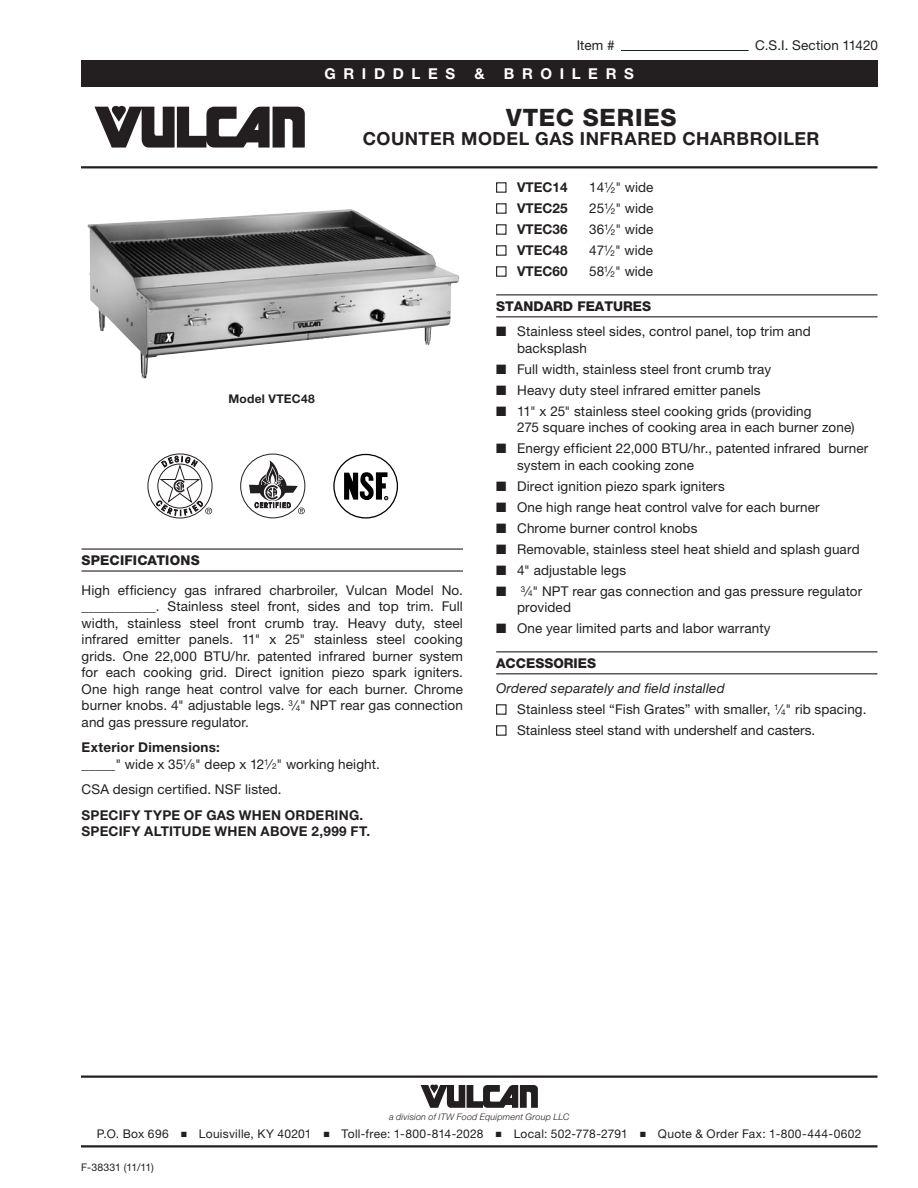
<style>
.page{position:relative;width:918px;height:1188px;background:#fff}
.page>*{position:absolute;margin:0;border:0;box-sizing:border-box;transform-origin:0 0}
.t1{font:800 24px "Helvetica Neue LT Std";letter-spacing:.035em;color:#231f20}
.Title_Sub_1{font:700 18px "Helvetica Neue LT Std";letter-spacing:.03em;color:#231f20}
.t2{font:700 15px "Helvetica Neue LT Std";letter-spacing:.51em;color:#fff}
.Bullet_Solid{font:13.5px/16.5px "Helvetica Neue LT Std";letter-spacing:.01em;color:#231f20}
.Body_1_Align-Justify{font:13.5px/16.5px "Helvetica Neue LT Std";letter-spacing:.01em;color:#231f20;text-align:justify}
.Bullet_Open{font:13.5px "Helvetica Neue LT Std";letter-spacing:.005em;color:#231f20}
.Body_1_Align-Justify-2{font:700 13.5px "Helvetica Neue LT Std";letter-spacing:.015em;color:#231f20}
.Bullet_Open_End{font:13.5px "Helvetica Neue LT Std";color:#231f20}
.Sub_Head_1{font:800 13.5px "Helvetica Neue LT Std";color:#231f20}
.Bullet_Solid_End{font:13.5px "Helvetica Neue LT Std";letter-spacing:.01em;color:#231f20}
.Body_2_Align-Left{font:italic 13.5px "Helvetica Neue LT Std";letter-spacing:.015em;color:#231f20}
.Body_2_Align-Left-2{font:13.5px "Helvetica Neue LT Std";letter-spacing:.01em;color:#231f20}
.Bullet_Open-2{font:700 13.5px "Helvetica Neue LT Std";color:#231f20}
.Bullet_Open_End-2{font:700 13.5px "Helvetica Neue LT Std";color:#231f20}
.t3{font:12px "Helvetica Neue LT Std";letter-spacing:.025em;color:#231f20}
.Note-Image{font:700 12px "Helvetica Neue LT Std";letter-spacing:.02em;color:#231f20}
.t4{font:10.5px "Helvetica Neue LT Std";color:#231f20}
.t5{font:italic 300 9px "Helvetica Neue LT Std";letter-spacing:.02em;color:#231f20}
.s1{font-size:8.1px}
</style>
<div class="page">
<div style="left:81px;top:60px;width:796px;height:27px;background:#231f20"></div>
<hr style="left:81px;top:1076px;width:797px;height:2px;background:#231f20">
<svg style="left:421px;top:1085px;width:117px;height:23px"></svg>
<hr style="left:81px;top:1145px;width:797px;height:3px;background:#231f20">
<svg style="left:94px;top:106px;width:211px;height:42px"></svg>
<hr style="left:81px;top:166px;width:797px;height:2px;background:#231f20">
<hr style="left:621px;top:50px;width:128px;height:1px;background:#231f20">
<hr style="left:496px;top:294px;width:381px;height:1px;background:#231f20">
<hr style="left:496px;top:316px;width:381px;height:1px;background:#231f20">
<hr style="left:496px;top:651px;width:381px;height:1px;background:#231f20">
<hr style="left:496px;top:673px;width:381px;height:1px;background:#231f20">
<div style="left:496px;top:182px;width:11px;height:11px;border:1px solid #231f20"></div>
<div style="left:496px;top:203px;width:11px;height:11px;border:1px solid #231f20"></div>
<div style="left:496px;top:224px;width:11px;height:11px;border:1px solid #231f20"></div>
<div style="left:496px;top:245px;width:11px;height:11px;border:1px solid #231f20"></div>
<div style="left:496px;top:266px;width:11px;height:11px;border:1px solid #231f20"></div>
<div style="left:496px;top:704px;width:11px;height:11px;border:1px solid #231f20"></div>
<div style="left:496px;top:725px;width:11px;height:11px;border:1px solid #231f20"></div>
<hr style="left:82px;top:548px;width:381px;height:2px;background:#231f20">
<hr style="left:82px;top:570px;width:381px;height:2px;background:#231f20">
<div style="left:333px;top:454px;width:65px;height:65px;border:1px solid #000;border-radius:50%"></div>
<svg style="left:344px;top:472px;width:44px;height:28px"></svg>
<svg style="left:148px;top:454px;width:64px;height:64px"></svg>
<div style="left:240px;top:454px;width:65px;height:64px;border:1px solid #231f20;border-radius:50%"></div>
<svg style="left:249px;top:460px;width:56px;height:54px"></svg>
<img style="left:88px;top:209px;width:371px;height:169px">
<p class="Body_1_Align-Justify" style="left:577px;top:37px;width:39px">Item #</p>
<p class="Body_1_Align-Justify" style="left:755px;top:37px;width:124px">C.S.I. Section 11420</p>
<p class="t2" style="left:324px;top:64px;width:132px">GRIDDLES</p>
<p class="t2" style="left:474px;top:64px;width:12px">&amp;</p>
<p class="t2" style="left:504px;top:64px;width:132px">BROILERS</p>
<p class="t1" style="left:506px;top:103px;width:172px">VTEC SERIES</p>
<p class="Title_Sub_1" style="left:363px;top:128px;width:458px">COUNTER MODEL GAS INFRARED CHARBROILER</p>
<p class="Note-Image" style="left:228px;top:391px;width:88px">Model VTEC48</p>
<p class="Sub_Head_1" style="left:82px;top:552px;width:120px">SPECIFICATIONS</p>
<p class="Body_1_Align-Justify" style="left:82px;top:582px;width:383px">High efficiency gas infrared charbroiler, Vulcan Model No. ___________. Stainless steel front, sides and top trim. Full width, stainless steel front crumb tray. Heavy duty, steel infrared emitter panels. 11" x 25" stainless steel cooking grids. One 22,000 BTU/hr. patented infrared burner system for each cooking grid. Direct ignition piezo spark igniters.<br>One high range heat control valve for each burner. Chrome burner knobs. 4" adjustable legs. <sup>3</sup>⁄<span class="s1">4</span>" NPT rear gas connection and gas pressure regulator.</p>
<p class="Body_1_Align-Justify-2" style="left:82px;top:739px;width:140px">Exterior Dimensions:</p>
<p class="Body_1_Align-Justify" style="left:82px;top:756px;width:300px">_____" wide x 35<sup>1</sup>⁄<span class="s1">8</span>" deep x 12<sup>1</sup>⁄<span class="s1">2</span>" working height.</p>
<p class="Body_2_Align-Left-2" style="left:82px;top:781px;width:202px">CSA design certified. NSF listed.</p>
<p class="Body_1_Align-Justify-2" style="left:82px;top:807px;width:283px">SPECIFY TYPE OF GAS WHEN ORDERING.</p>
<p class="Body_1_Align-Justify-2" style="left:82px;top:823px;width:290px">SPECIFY ALTITUDE WHEN ABOVE 2,999 FT.</p>
<p class="Bullet_Open-2" style="left:517px;top:179px;width:52px">VTEC14</p>
<p class="Bullet_Open" style="left:589px;top:179px;width:66px">14<sup>1</sup>⁄<span class="s1">2</span>" wide</p>
<p class="Bullet_Open-2" style="left:517px;top:200px;width:52px">VTEC25</p>
<p class="Bullet_Open" style="left:589px;top:200px;width:66px">25<sup>1</sup>⁄<span class="s1">2</span>" wide</p>
<p class="Bullet_Open-2" style="left:517px;top:221px;width:52px">VTEC36</p>
<p class="Bullet_Open" style="left:589px;top:221px;width:66px">36<sup>1</sup>⁄<span class="s1">2</span>" wide</p>
<p class="Bullet_Open-2" style="left:517px;top:242px;width:52px">VTEC48</p>
<p class="Bullet_Open" style="left:589px;top:242px;width:65px">47<sup>1</sup>⁄<span class="s1">2</span>" wide</p>
<p class="Bullet_Open_End-2" style="left:517px;top:263px;width:52px">VTEC60</p>
<p class="Bullet_Open_End" style="left:589px;top:263px;width:65px">58<sup>1</sup>⁄<span class="s1">2</span>" wide</p>
<p class="Sub_Head_1" style="left:496px;top:298px;width:157px">STANDARD FEATURES</p>
<p class="Bullet_Solid" style="left:517px;top:323px;width:295px;text-indent:-21px">■ Stainless steel sides, control panel, top trim and backsplash</p>
<p class="Bullet_Solid" style="left:496px;top:360px;width:277px">■ Full width, stainless steel front crumb tray</p>
<p class="Bullet_Solid" style="left:496px;top:381px;width:266px">■ Heavy duty steel infrared emitter panels</p>
<p class="Bullet_Solid" style="left:517px;top:402px;width:339px;text-indent:-21px">■ 11" x 25" stainless steel cooking grids (providing<br>275 square inches of cooking area in each burner zone)</p>
<p class="Bullet_Solid" style="left:517px;top:440px;width:353px;text-indent:-21px">■ Energy efficient 22,000 BTU/hr., patented infrared burner system in each cooking zone</p>
<p class="Bullet_Solid" style="left:496px;top:477px;width:230px">■ Direct ignition piezo spark igniters</p>
<p class="Bullet_Solid" style="left:496px;top:498px;width:325px">■ One high range heat control valve for each burner</p>
<p class="Bullet_Solid" style="left:496px;top:519px;width:203px">■ Chrome burner control knobs</p>
<p class="Bullet_Solid" style="left:496px;top:540px;width:365px">■ Removable, stainless steel heat shield and splash guard</p>
<p class="Bullet_Solid" style="left:496px;top:561px;width:131px">■ 4" adjustable legs</p>
<p class="Bullet_Solid" style="left:517px;top:582px;width:347px;text-indent:-21px">■ <sup>3</sup>⁄<span class="s1">4</span>" NPT rear gas connection and gas pressure regulator provided</p>
<p class="Bullet_Solid_End" style="left:496px;top:620px;width:276px">■ One year limited parts and labor warranty</p>
<p class="Sub_Head_1" style="left:496px;top:655px;width:102px">ACCESSORIES</p>
<p class="Body_2_Align-Left" style="left:496px;top:680px;width:230px">Ordered separately and field installed</p>
<p class="Bullet_Open" style="left:517px;top:701px;width:351px">Stainless steel “Fish Grates” with smaller, <sup>1</sup>⁄<span class="s1">4</span>" rib spacing.</p>
<p class="Bullet_Open_End" style="left:517px;top:722px;width:300px">Stainless steel stand with undershelf and casters.</p>
<p class="t5" style="left:389px;top:1111px;width:182px">a division of ITW Food Equipment Group LLC</p>
<p class="t3" style="left:97px;top:1127px;width:766px">P.O. Box 696 ■ Louisville, KY 40201 ■ Toll-free: 1-800-814-2028 ■ Local: 502-778-2791 ■ Quote &amp; Order Fax: 1-800-444-0602</p>
<p class="t4" style="left:81px;top:1161px;width:74px">F-38331 (11/11)</p>
</div>
